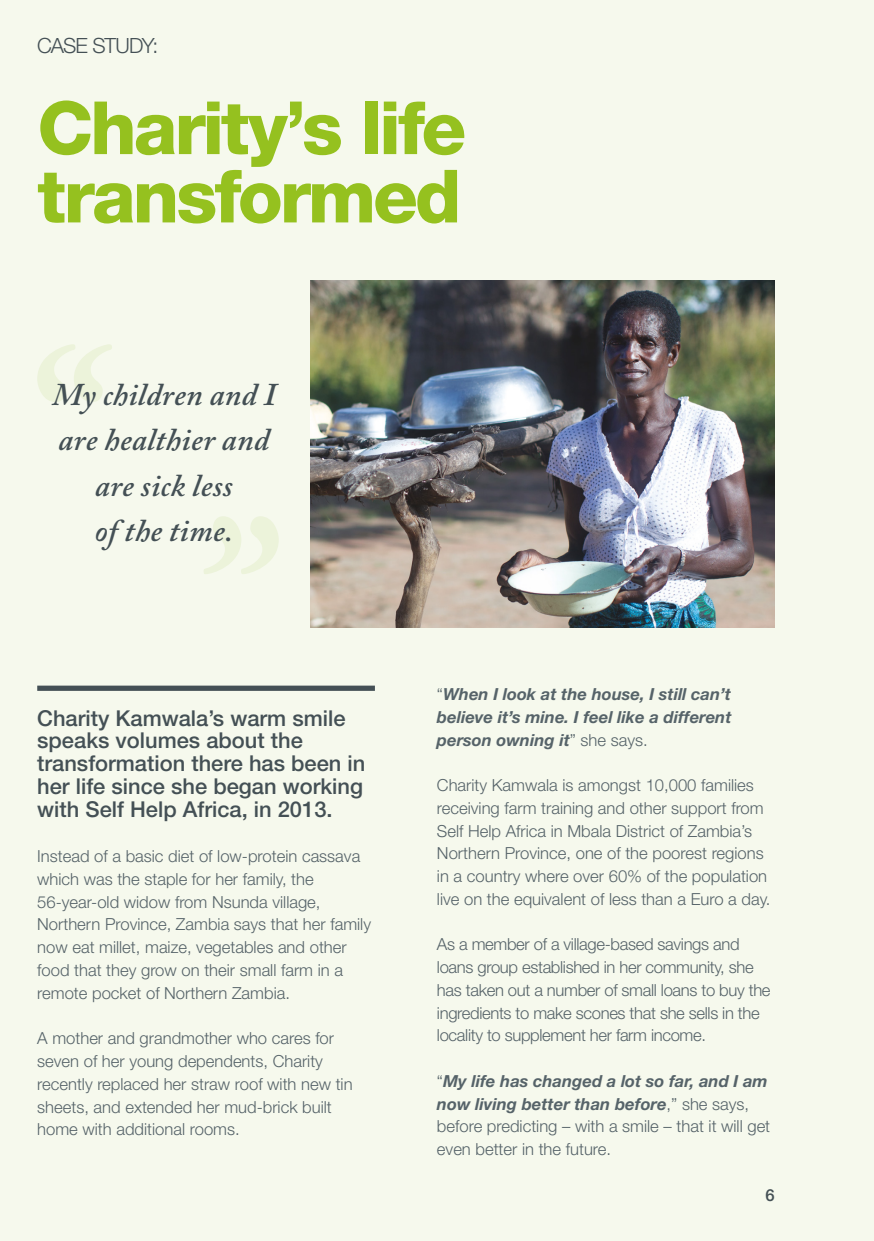
<style>
.page{position:relative;width:874px;height:1241px;background:#fff}
.page>*{position:absolute;margin:0;border:0;box-sizing:border-box;transform-origin:0 0}
.t1{font:800 73.5px/68.2px "Helvetica Neue LT Std";letter-spacing:-.04em;color:#95c11f}
.t2{font:italic 600 31.5px/45.5px "Adobe Caslon Pro";letter-spacing:.01em;color:#445055;text-align:center}
.t3{font:500 21.88px/22.8px "Helvetica Neue LT Std";color:#445055}
.t4{font:300 21px "Helvetica Neue LT Std";letter-spacing:-.04em;color:#445055}
.t5{font:300 16.62px/22.8px "Helvetica Neue LT Std";color:#566369}
.t6{font:300 16.62px/22.8px "Helvetica Neue LT Std";letter-spacing:-.02em;color:#566369}
.t7{font:italic 700 16.62px/22.8px "Helvetica Neue LT Std";color:#566369;text-align:justify}
.t8{font:500 16.62px "Helvetica Neue LT Std";color:#445055}
.s1{font-weight:300;font-style:normal}
.s2{font-weight:700;font-style:italic}
</style>
<div class="page">
<div style="left:0;top:0;width:873px;height:1240px;background:#f6f9ed"></div>
<div style="left:37px;top:685px;width:338px;height:5px;background:#445055"></div>
<img style="left:310px;top:280px;width:464px;height:348px">
<svg style="left:37px;top:344px;width:75px;height:58px"></svg>
<svg style="left:204px;top:516px;width:74px;height:58px"></svg>
<p class="t4" style="left:37px;top:33px;width:122px">Case Study:</p>
<h1 class="t1" style="left:37px;top:94px;width:430px">Charity’s life transformed</h1>
<h2 class="t2" style="left:52px;top:371px;width:225px">My children and I are healthier and are sick less<br>of the time.</h2>
<h3 class="t3" style="left:37px;top:706px;width:329px">Charity Kamwala’s warm smile speaks volumes about the transformation there has been in her life since she began working with Self Help Africa, in 2013.</h3>
<p class="t5" style="left:37px;top:844px;width:335px">Instead of a basic diet of low-protein cassava which was the staple for her family, the 56-year-old widow from Nsunda village, Northern Province, Zambia says that her family now eat millet, maize, vegetables and other food that they grow on their small farm in a remote pocket of Northern Zambia.</p>
<p class="t5" style="left:37px;top:1026px;width:317px">A mother and grandmother who cares for seven of her young dependents, Charity recently replaced her straw roof with new tin sheets, and extended her mud-brick built home with additional rooms.</p>
<p class="t7" style="left:437px;top:682px;width:296px"><span class="s1">“</span>When I look at the house, I still can’t believe it’s mine. I feel like a different person owning it<span class="s1">” she says.</span></p>
<p class="t5" style="left:437px;top:773px;width:335px">Charity Kamwala is amongst 10,000 families receiving farm training and other support from Self Help Africa in Mbala District of Zambia’s Northern Province, one of the poorest regions in a country where over 60% of the population live on the equivalent of less than a Euro a day.</p>
<p class="t6" style="left:437px;top:932px;width:335px">As a member of a village-based savings and loans group established in her community, she has taken out a number of small loans to buy the ingredients to make scones that she sells in the locality to supplement her farm income.</p>
<p class="t5" style="left:437px;top:1069px;width:334px">“<span class="s2">My life has changed a lot so far, and I am now living better than before</span>,” she says, before predicting – with a smile – that it will get even better in the future.</p>
<p class="t8" style="left:765px;top:1185px;width:11px">6</p>
</div>
